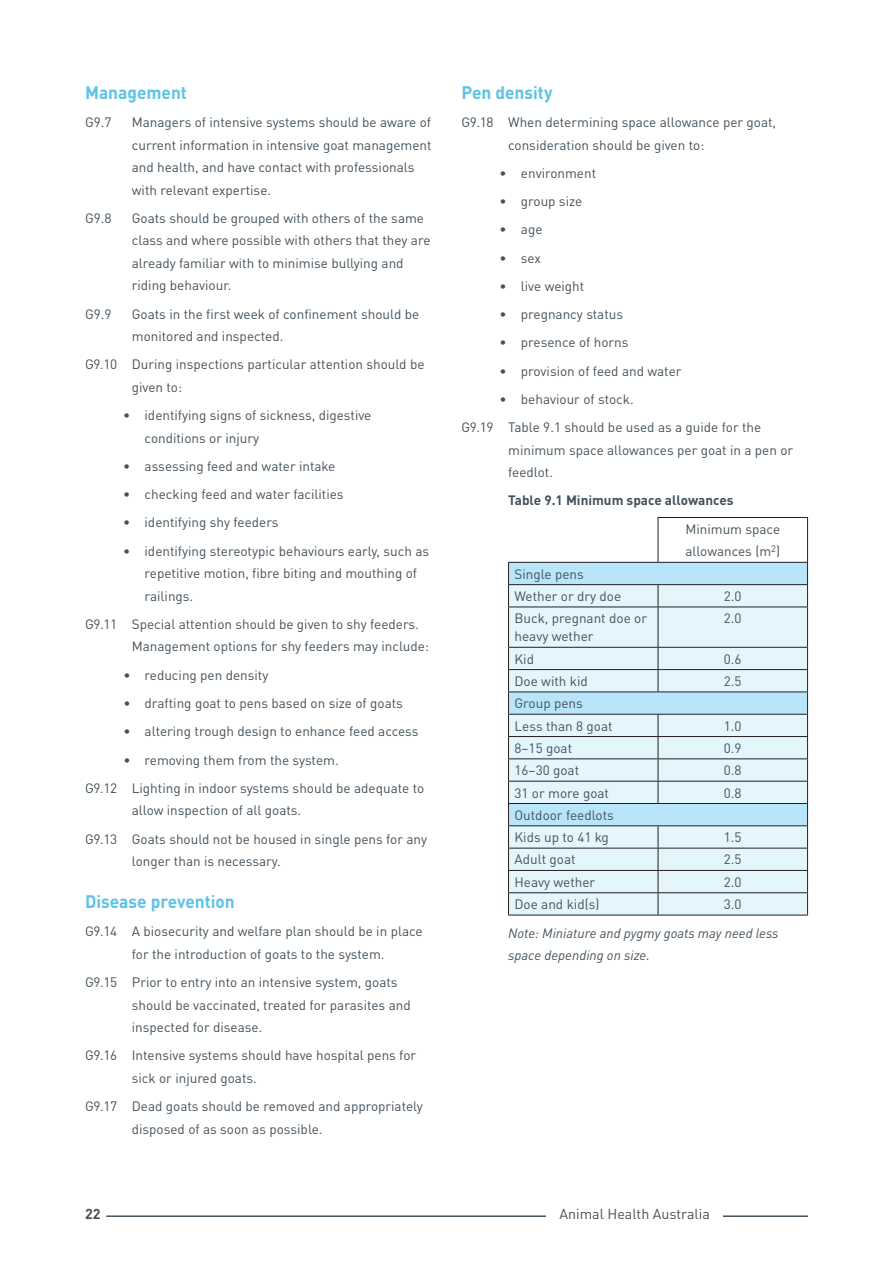
<style>
.page{position:relative;width:893px;height:1263px;background:#fff}
.page>*{position:absolute;margin:0;border:0;box-sizing:border-box;transform-origin:0 0}
.t1{font:700 18px "DIN Pro";color:#5ec2e5;scale:.96 1}
.t2{font:14.25px "DIN Pro";color:#44515b}
.t3{font:700 14.25px "DIN Pro";color:#44515b}
.t4{font:13.5px/22.5px "DIN Pro";color:#44515b}
.t5{font:italic 13.5px/22.5px "DIN Pro";color:#44515b}
.t6{font:700 13.5px "DIN Pro";color:#44515b}
</style>
<div class="page">
<hr style="left:106px;top:1215px;width:702px;height:2px;background:#44515b">
<div style="left:546px;top:1205px;width:177px;height:17px;background:#fff"></div>
<div style="left:508px;top:562px;width:299px;height:23px;background:#b9e5fa"></div>
<div style="left:509px;top:585px;width:298px;height:62px;background:#e5f5fc"></div>
<hr style="left:658px;top:517px;width:150px;height:1px;background:#231f20">
<hr style="left:658px;top:518px;width:1px;height:44px;background:#231f20">
<hr style="left:807px;top:518px;width:1px;height:44px;background:#231f20">
<hr style="left:508px;top:562px;width:150px;height:1px;background:#231f20">
<hr style="left:658px;top:562px;width:150px;height:1px;background:#231f20">
<hr style="left:508px;top:584px;width:150px;height:1px;background:#231f20">
<svg style="left:508px;top:563px;width:1px;height:44px"></svg>
<hr style="left:658px;top:584px;width:150px;height:1px;background:#231f20">
<svg style="left:658px;top:585px;width:1px;height:22px"></svg>
<svg style="left:807px;top:563px;width:1px;height:44px"></svg>
<hr style="left:508px;top:607px;width:150px;height:1px;background:#231f20">
<hr style="left:508px;top:607px;width:1px;height:40px;background:#231f20">
<hr style="left:658px;top:607px;width:150px;height:1px;background:#231f20">
<hr style="left:658px;top:607px;width:1px;height:40px;background:#231f20">
<hr style="left:807px;top:607px;width:1px;height:40px;background:#231f20">
<hr style="left:508px;top:647px;width:150px;height:1px;background:#231f20">
<hr style="left:658px;top:647px;width:150px;height:1px;background:#231f20">
<svg style="left:508px;top:648px;width:300px;height:267px;background:#cadce4"></svg>
<hr style="left:508px;top:915px;width:150px;height:1px;background:#231f20">
<hr style="left:658px;top:915px;width:150px;height:1px;background:#231f20">
<h1 class="t1" style="left:85px;top:77px;width:108px">Management</h1>
<p class="t4" style="left:85px;top:110px;width:28px">G9.7</p>
<p class="t4" style="left:132px;top:110px;width:301px">Managers of intensive systems should be aware of current information in intensive goat management and health, and have contact with professionals with relevant expertise.</p>
<p class="t4" style="left:85px;top:205px;width:28px">G9.8</p>
<p class="t4" style="left:132px;top:205px;width:300px">Goats should be grouped with others of the same class and where possible with others that they are already familiar with to minimise bullying and riding behaviour.</p>
<p class="t4" style="left:85px;top:301px;width:28px">G9.9</p>
<p class="t4" style="left:132px;top:301px;width:289px">Goats in the first week of confinement should be monitored and inspected.</p>
<p class="t4" style="left:132px;top:352px;width:294px;text-indent:-47px">G9.10 During inspections particular attention should be given to:</p>
<p class="t4" style="left:145px;top:403px;width:228px;text-indent:-21px">• identifying signs of sickness, digestive conditions or injury</p>
<p class="t4" style="left:123px;top:453px;width:214px">• assessing feed and water intake</p>
<p class="t4" style="left:123px;top:482px;width:222px">• checking feed and water facilities</p>
<p class="t4" style="left:123px;top:510px;width:157px">• identifying shy feeders</p>
<p class="t4" style="left:145px;top:538px;width:286px;text-indent:-21px">• identifying stereotypic behaviours early, such as repetitive motion, fibre biting and mouthing of railings.</p>
<p class="t4" style="left:132px;top:611px;width:299px;text-indent:-47px">G9.11 Special attention should be given to shy feeders.<br>Management options for shy feeders may include:</p>
<p class="t4" style="left:123px;top:662px;width:147px">• reducing pen density</p>
<p class="t4" style="left:123px;top:690px;width:281px">• drafting goat to pens based on size of goats</p>
<p class="t4" style="left:123px;top:719px;width:297px">• altering trough design to enhance feed access</p>
<p class="t4" style="left:85px;top:744px;width:341px;line-height:28.2px;text-indent:38px">• removing them from the system.<br>G9.12 Lighting in indoor systems should be adequate to</p>
<p class="t4" style="left:85px;top:795px;width:344px;line-height:28.2px;text-indent:47px">allow inspection of all goats.<br>G9.13 Goats should not be housed in single pens for any</p>
<p class="t4" style="left:132px;top:848px;width:150px">longer than is necessary.</p>
<h1 class="t1" style="left:85px;top:887px;width:158px">Disease prevention</h1>
<p class="t4" style="left:132px;top:919px;width:292px;text-indent:-47px">G9.14 A biosecurity and welfare plan should be in place for the introduction of goats to the system.</p>
<p class="t4" style="left:132px;top:970px;width:280px;text-indent:-47px">G9.15 Prior to entry into an intensive system, goats should be vaccinated, treated for parasites and inspected for disease.</p>
<p class="t4" style="left:132px;top:1043px;width:286px;text-indent:-47px">G9.16 Intensive systems should have hospital pens for sick or injured goats.</p>
<p class="t4" style="left:132px;top:1094px;width:293px;text-indent:-47px">G9.17 Dead goats should be removed and appropriately disposed of as soon as possible.</p>
<h1 class="t1" style="left:461px;top:77px;width:96px">Pen density</h1>
<p class="t4" style="left:508px;top:110px;width:270px;text-indent:-47px">G9.18 When determining space allowance per goat, consideration should be given to:</p>
<p class="t4" style="left:500px;top:160px;width:98px">• environment</p>
<p class="t4" style="left:500px;top:189px;width:84px">• group size</p>
<p class="t4" style="left:500px;top:217px;width:44px">• age</p>
<p class="t4" style="left:500px;top:245px;width:43px">• sex</p>
<p class="t4" style="left:500px;top:273px;width:86px">• live weight</p>
<p class="t4" style="left:500px;top:302px;width:125px">• pregnancy status</p>
<p class="t4" style="left:500px;top:330px;width:130px">• presence of horns</p>
<p class="t4" style="left:500px;top:358px;width:183px">• provision of feed and water</p>
<p class="t4" style="left:461px;top:384px;width:301px;line-height:28.2px;text-indent:38px">• behaviour of stock.<br>G9.19 Table 9.1 should be used as a guide for the</p>
<p class="t4" style="left:508px;top:437px;width:287px">minimum space allowances per goat in a pen or feedlot.</p>
<p class="t6" style="left:508px;top:489px;width:227px">Table 9.1 Minimum space allowances</p>
<p class="t4" style="left:685px;top:516px;width:96px">Minimum space allowances (m<sup>2</sup>)</p>
<p class="t4" style="left:514px;top:561px;width:108px">Single pens<br>Wether or dry doe</p>
<p class="t4" style="left:724px;top:583px;width:19px">2.0</p>
<p class="t4" style="left:514px;top:608px;width:134px;line-height:18px">Buck, pregnant doe or heavy wether</p>
<p class="t4" style="left:724px;top:606px;width:19px">2.0</p>
<p class="t4" style="left:514px;top:646px;width:21px">Kid</p>
<p class="t4" style="left:724px;top:646px;width:19px">0.6</p>
<p class="t4" style="left:514px;top:668px;width:75px">Doe with kid</p>
<p class="t4" style="left:724px;top:668px;width:19px">2.5</p>
<p class="t4" style="left:514px;top:691px;width:100px">Group pens<br>Less than 8 goat</p>
<p class="t4" style="left:724px;top:713px;width:19px">1.0</p>
<p class="t4" style="left:514px;top:735px;width:59px">8–15 goat</p>
<p class="t4" style="left:724px;top:735px;width:19px">0.9</p>
<p class="t4" style="left:514px;top:758px;width:66px">16–30 goat</p>
<p class="t4" style="left:724px;top:758px;width:19px">0.8</p>
<p class="t4" style="left:514px;top:780px;width:96px">31 or more goat</p>
<p class="t4" style="left:724px;top:780px;width:19px">0.8</p>
<p class="t4" style="left:514px;top:802px;width:101px">Outdoor feedlots<br>Kids up to 41 kg</p>
<p class="t4" style="left:724px;top:825px;width:19px">1.5</p>
<p class="t4" style="left:514px;top:847px;width:63px">Adult goat</p>
<p class="t4" style="left:724px;top:847px;width:19px">2.5</p>
<p class="t4" style="left:514px;top:869px;width:82px">Heavy wether</p>
<p class="t4" style="left:724px;top:869px;width:19px">2.0</p>
<p class="t4" style="left:514px;top:892px;width:86px">Doe and kid(s)</p>
<p class="t4" style="left:724px;top:892px;width:19px">3.0</p>
<p class="t5" style="left:508px;top:920px;width:272px">Note: Miniature and pygmy goats may need less space depending on size.</p>
<p class="t3" style="left:85px;top:1201px;width:17px">22</p>
<p class="t2" style="left:559px;top:1202px;width:152px">Animal Health Australia</p>
</div>
